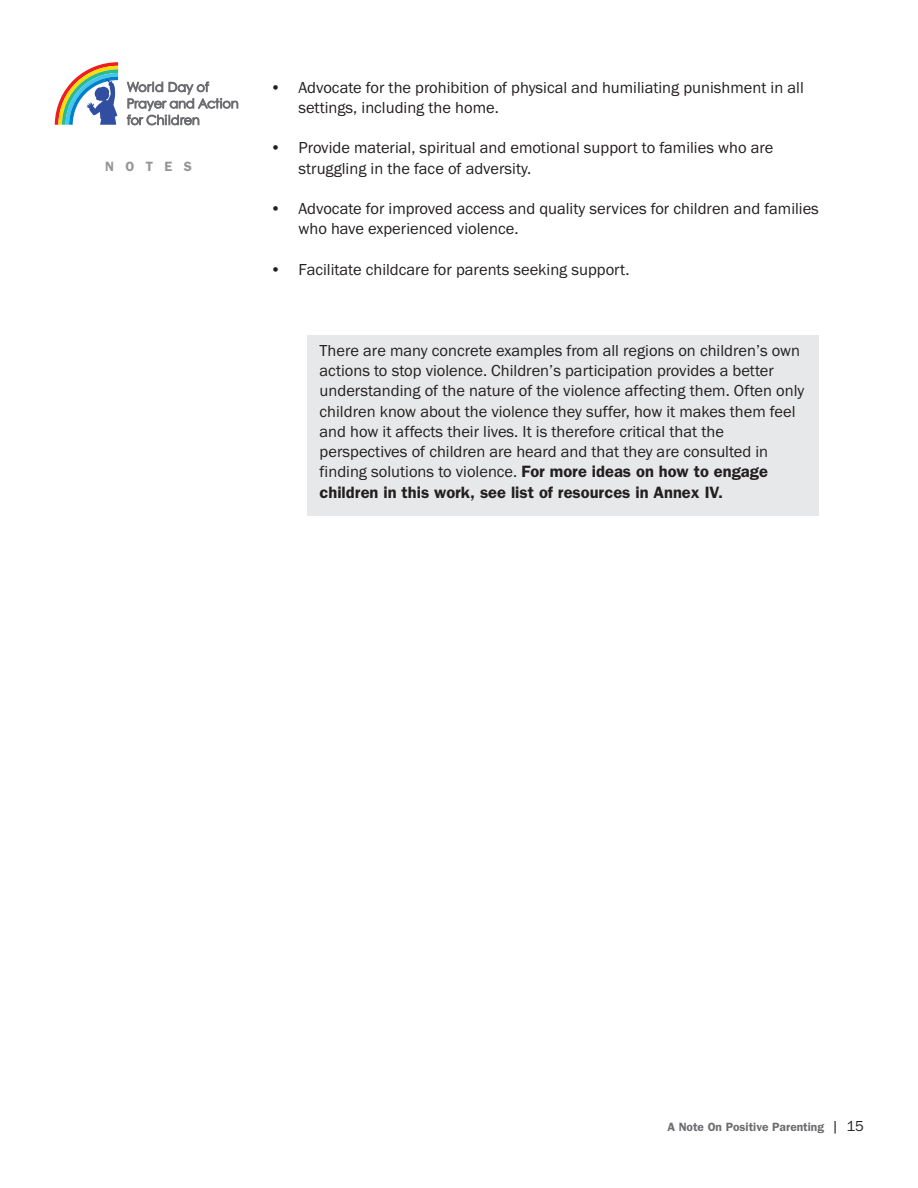
<style>
.page{position:relative;width:918px;height:1188px;background:#fff}
.page>*{position:absolute;margin:0;border:0;box-sizing:border-box;transform-origin:0 0}
.t1{font:16.5px/20.2px "Franklin Gothic";color:#231f20}
.t2{font:600 13.5px "Franklin Gothic";letter-spacing:.85em;color:#939598}
.t3{font:13.05px/16.5px "Century Gothic";letter-spacing:-.01em;color:#6c6d70}
.t4{font:600 12px "Franklin Gothic";color:#6c6d70}
.s1{font-weight:600}
.s2{font-weight:400;font-size:15px;color:#231f20}
</style>
<div class="page">
<div style="left:307px;top:335px;width:512px;height:181px;background:#e7e8e9"></div>
<svg style="left:55px;top:62px;width:63px;height:63px"></svg>
<p class="t3" style="left:127px;top:78px;width:114px">World Day of<br>Prayer and Action for Children</p>
<p class="t2" style="left:105px;top:159px;width:88px">NOTES</p>
<p class="t1" style="left:299px;top:77px;width:507px;text-indent:-29px">• Advocate for the prohibition of physical and humiliating punishment in all settings, including the home.</p>
<p class="t1" style="left:299px;top:137px;width:476px;text-indent:-28px">• Provide material, spiritual and emotional support to families who are struggling in the face of adversity.</p>
<p class="t1" style="left:299px;top:198px;width:522px;text-indent:-29px">• Advocate for improved access and quality services for children and families who have experienced violence.</p>
<p class="t1" style="left:270px;top:259px;width:361px">• Facilitate childcare for parents seeking support.</p>
<p class="t1" style="left:320px;top:340px;width:486px">There are many concrete examples from all regions on children’s own actions to stop violence. Children’s participation provides a better understanding of the nature of the violence affecting them. Often only children know about the violence they suffer, how it makes them feel and how it affects their lives. It is therefore critical that the perspectives of children are heard and that they are consulted in finding solutions to violence. <span class="s1">For more ideas on how to engage children in this work, see list of resources in Annex IV.</span></p>
<p class="t4" style="left:667px;top:1120px;width:198px">A Note On Positive Parenting <span class="s2">| 15</span></p>
</div>
